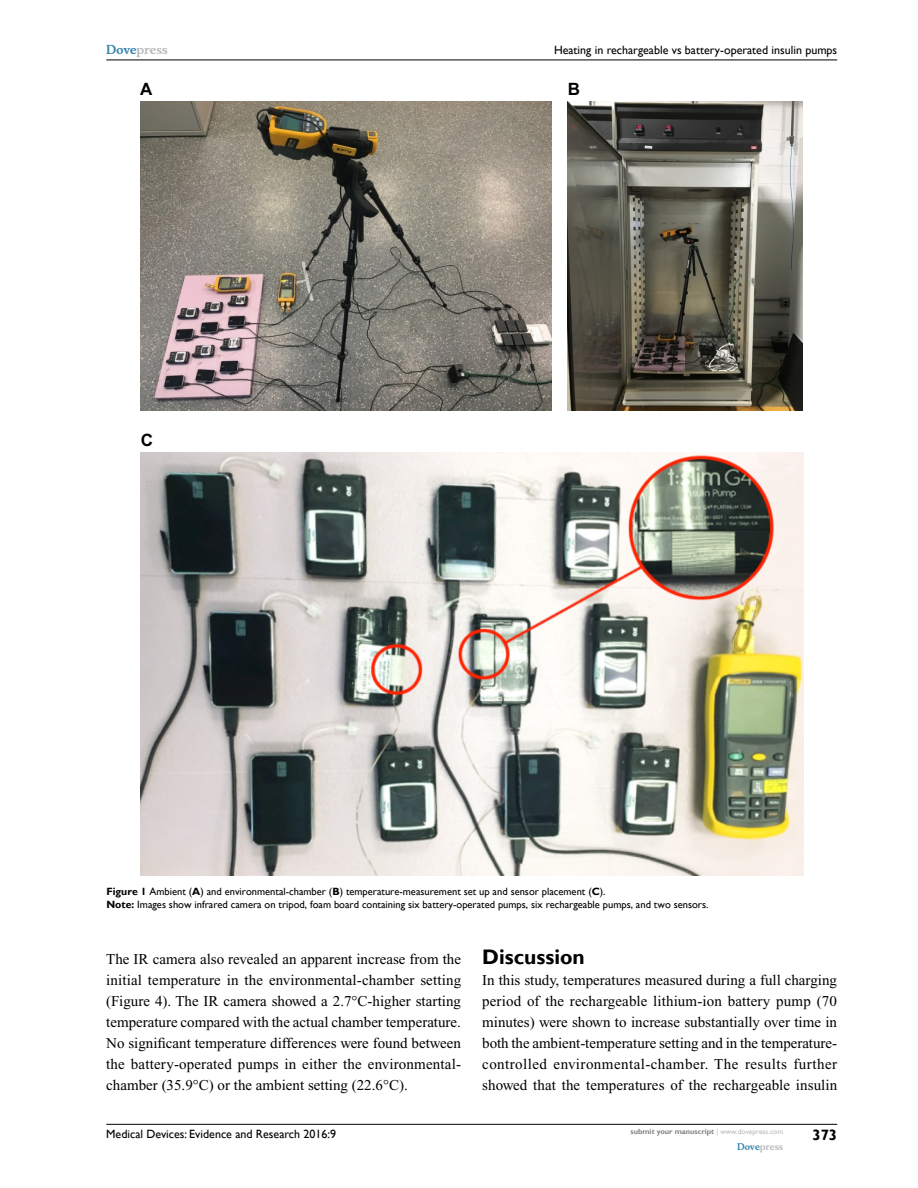
<style>
.page{position:relative;width:918px;height:1188px;background:#fff}
.page>*{position:absolute;margin:0;border:0;box-sizing:border-box;transform-origin:0 0}
.t1{font:700 21px "Gill Sans";color:#000}
.t2{font:700 16.95px "Arial";color:#000}
.t3{font:15px/21px "Times New Roman";letter-spacing:.005em;color:#000;text-align:justify}
.t4{font:700 15px "Gill Sans";color:#000}
.t5{font:12px "Gill Sans";color:#000}
.t6{font:700 12px "Musee";color:#b8babc}
.t7{font:10.5px/13.5px "Gill Sans";color:#000}
.t8{font:700 9px "Musee";color:#b8babc}
.t9{font:700 7.5px "Gill Sans";color:#808285}
.s1{color:#3785ad}
.s2{font-weight:700}
.s3{font-weight:400;color:#b8babc}
</style>
<div class="page">
<hr style="left:106px;top:1124px;width:731px;height:1px;background:#000">
<hr style="left:106px;top:60px;width:731px;height:1px;background:#000">
<img style="left:141px;top:453px;width:663px;height:422px">
<img style="left:140px;top:102px;width:412px;height:308px">
<img style="left:568px;top:102px;width:235px;height:308px">
<p class="t6" style="left:106px;top:43px;width:63px"><span class="s1">Dove</span>press</p>
<p class="t2" style="left:140px;top:77px;width:14px">A</p>
<p class="t2" style="left:141px;top:429px;width:14px">C</p>
<p class="t5" style="left:554px;top:43px;width:285px">Heating in rechargeable vs battery-operated insulin pumps</p>
<p class="t2" style="left:568px;top:77px;width:14px">B</p>
<p class="t7" style="left:106px;top:885px;width:604px"><span class="s2">Figure 1</span> Ambient (<span class="s2">A</span>) and environmental-chamber (<span class="s2">B</span>) temperature-measurement set up and sensor placement (<span class="s2">C</span>).<br><span class="s2">Note:</span> Images show infrared camera on tripod, foam board containing six battery-operated pumps, six rechargeable pumps, and two sensors.</p>
<p class="t3" style="left:106px;top:948px;width:356px">The IR camera also revealed an apparent increase from the initial temperature in the environmental-chamber setting (Figure 4). The IR camera showed a 2.7°C-higher starting temperature compared with the actual chamber temperature.<br>No significant temperature differences were found between the battery-operated pumps in either the environmental&shy;chamber (35.9°C) or the ambient setting (22.6°C).</p>
<h1 class="t1" style="left:482px;top:944px;width:104px">Discussion</h1>
<p class="t3" style="left:482px;top:970px;width:357px">In this study, temperatures measured during a full charging period of the rechargeable lithium-ion battery pump (70 minutes) were shown to increase substantially over time in both the ambient-temperature setting and in the temperature&shy;controlled environmental-chamber. The results further showed that the temperatures of the rechargeable insulin</p>
<p class="t5" style="left:106px;top:1127px;width:231px">Medical Devices: Evidence and Research 2016:9</p>
<p class="t9" style="left:631px;top:1127px;width:154px">submit your manuscript <span class="s3">| www.dovepress.com</span></p>
<p class="t8" style="left:737px;top:1141px;width:48px"><span class="s1">Dove</span>press</p>
<p class="t4" style="left:812px;top:1126px;width:26px">373</p>
</div>
